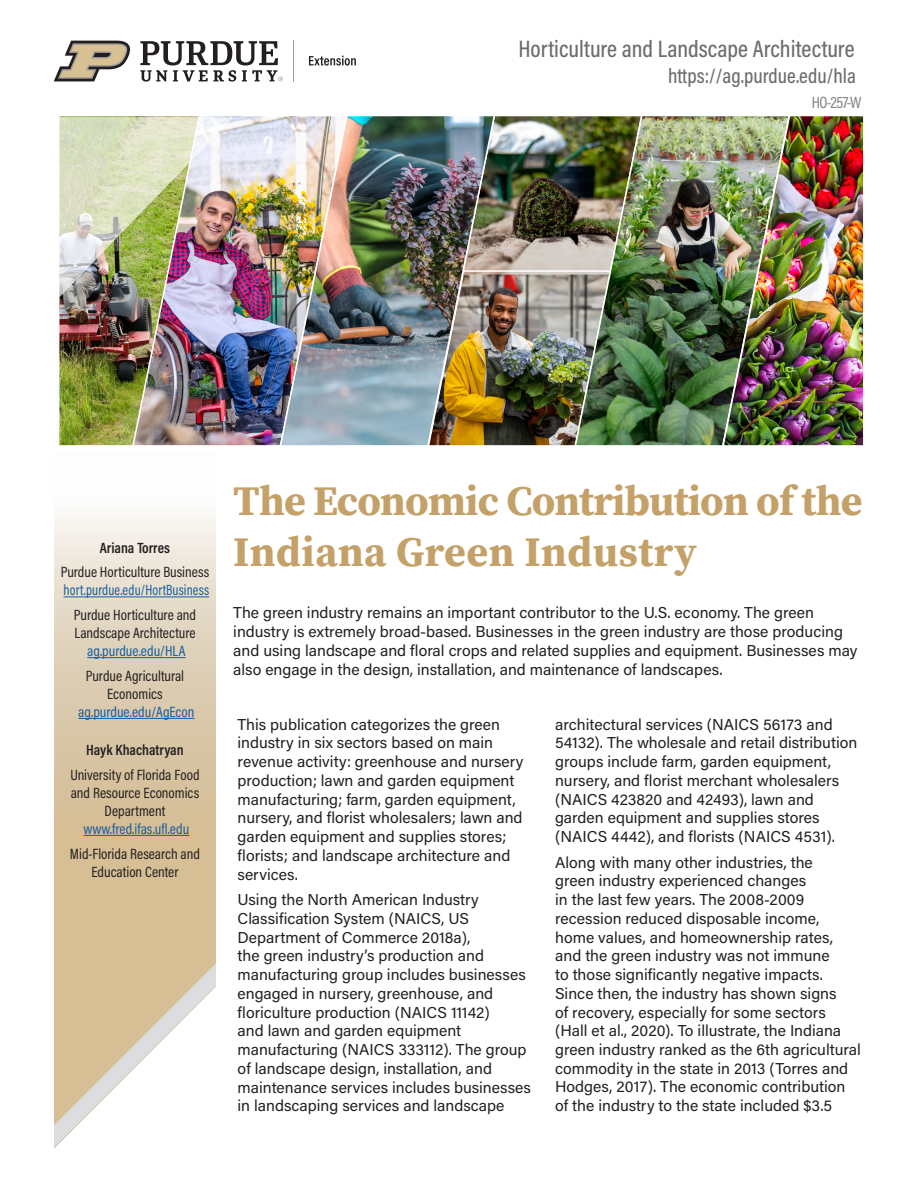
<style>
.page{position:relative;width:918px;height:1188px;background:#fff}
.page>*{position:absolute;margin:0;border:0;box-sizing:border-box;transform-origin:0 0}
.PUBLICATION_HEADING{font:42px/51px "Source Serif Variable";letter-spacing:-.02em;color:#c4a168}
.t1{font:500 24px "Acumin Pro Cond";color:#6c6d70}
.t2{font:500 21px "Acumin Pro Cond";color:#6c6d70}
.t3{font:16.5px "Acumin Pro Cond";color:#808285}
.Body_copy{font:15.75px/18.8px "Acumin Pro";color:#231f20}
.author{font:15px/18px "Acumin Pro Cond";color:#231f20;text-align:center}
.author-2{font:15px "Acumin Pro Cond";letter-spacing:.01em;color:#175d9e;scale:.92 1}
.author-3{font:600 15px "Acumin Pro Cond";color:#231f20}
.s1{color:#175d9e}
</style>
<div class="page">
<svg style="left:309px;top:56px;width:47px;height:10px"></svg>
<hr style="left:293px;top:40px;width:1px;height:42px;background:#a19d97">
<svg style="left:54px;top:41px;width:77px;height:40px"></svg>
<svg style="left:140px;top:41px;width:143px;height:41px"></svg>
<svg style="left:54px;top:516px;width:162px;height:609px;background:#dfcfb5"></svg>
<img style="left:59px;top:116px;width:805px;height:330px">
<img style="left:59px;top:117px;width:174px;height:184px">
<hr style="left:463px;top:270px;width:148px;height:2px;background:#fff">
<hr style="left:64px;top:597px;width:145px;height:1px;background:#175d9e">
<hr style="left:87px;top:657px;width:99px;height:1px;background:#175d9e">
<hr style="left:78px;top:718px;width:117px;height:1px;background:#175d9e">
<hr style="left:84px;top:835px;width:105px;height:1px;background:#175d9e">
<p class="t1" style="left:518px;top:33px;width:338px">Horticulture and Landscape Architecture</p>
<p class="t2" style="left:668px;top:62px;width:189px">https://ag.purdue.edu/hla</p>
<p class="t3" style="left:812px;top:92px;width:51px">HO-257-W</p>
<p class="author-3" style="left:100px;top:538px;width:72px">Ariana Torres</p>
<p class="author" style="left:61px;top:563px;width:150px">Purdue Horticulture Business</p>
<p class="author-2" style="left:64px;top:581px;width:160px">hort.purdue.edu/HortBusiness</p>
<p class="author" style="left:74px;top:606px;width:124px">Purdue Horticulture and<br>Landscape Architecture <span class="s1">ag.purdue.edu/HLA</span></p>
<p class="author" style="left:78px;top:666px;width:118px">Purdue Agricultural<br>Economics <span class="s1">ag.purdue.edu/AgEcon</span></p>
<p class="author-3" style="left:86px;top:740px;width:99px">Hayk Khachatryan</p>
<p class="author" style="left:70px;top:765px;width:131px">University of Florida Food and Resource Economics<br>Department <span class="s1">www.fred.ifas.ufl.edu</span></p>
<p class="author" style="left:70px;top:844px;width:132px">Mid-Florida Research and<br>Education Center</p>
<p class="PUBLICATION_HEADING" style="left:233px;top:476px;width:631px">The Economic Contribution of the<br>Indiana Green Industry</p>
<p class="Body_copy" style="left:233px;top:603px;width:623px">The green industry remains an important contributor to the U.S. economy. The green industry is extremely broad-based. Businesses in the green industry are those producing and using landscape and floral crops and related supplies and equipment. Businesses may also engage in the design, installation, and maintenance of landscapes.</p>
<p class="Body_copy" style="left:238px;top:714px;width:287px">This publication categorizes the green industry in six sectors based on main revenue activity: greenhouse and nursery production; lawn and garden equipment manufacturing; farm, garden equipment, nursery, and florist wholesalers; lawn and garden equipment and supplies stores; florists; and landscape architecture and services.</p>
<p class="Body_copy" style="left:238px;top:890px;width:295px">Using the North American Industry Classification System (NAICS, US Department of Commerce 2018a),<br>the green industry’s production and manufacturing group includes businesses engaged in nursery, greenhouse, and floriculture production (NAICS 11142)<br>and lawn and garden equipment manufacturing (NAICS 333112). The group of landscape design, installation, and maintenance services includes businesses in landscaping services and landscape</p>
<p class="Body_copy" style="left:555px;top:714px;width:304px">architectural services (NAICS 56173 and 54132). The wholesale and retail distribution groups include farm, garden equipment, nursery, and florist merchant wholesalers (NAICS 423820 and 42493), lawn and garden equipment and supplies stores (NAICS 4442), and florists (NAICS 4531).</p>
<p class="Body_copy" style="left:555px;top:852px;width:307px">Along with many other industries, the<br>green industry experienced changes<br>in the last few years. The 2008-2009 recession reduced disposable income, home values, and homeownership rates, and the green industry was not immune<br>to those significantly negative impacts.<br>Since then, the industry has shown signs<br>of recovery, especially for some sectors (Hall et al., 2020). To illustrate, the Indiana green industry ranked as the 6th agricultural commodity in the state in 2013 (Torres and Hodges, 2017). The economic contribution of the industry to the state included $3.5</p>
</div>
